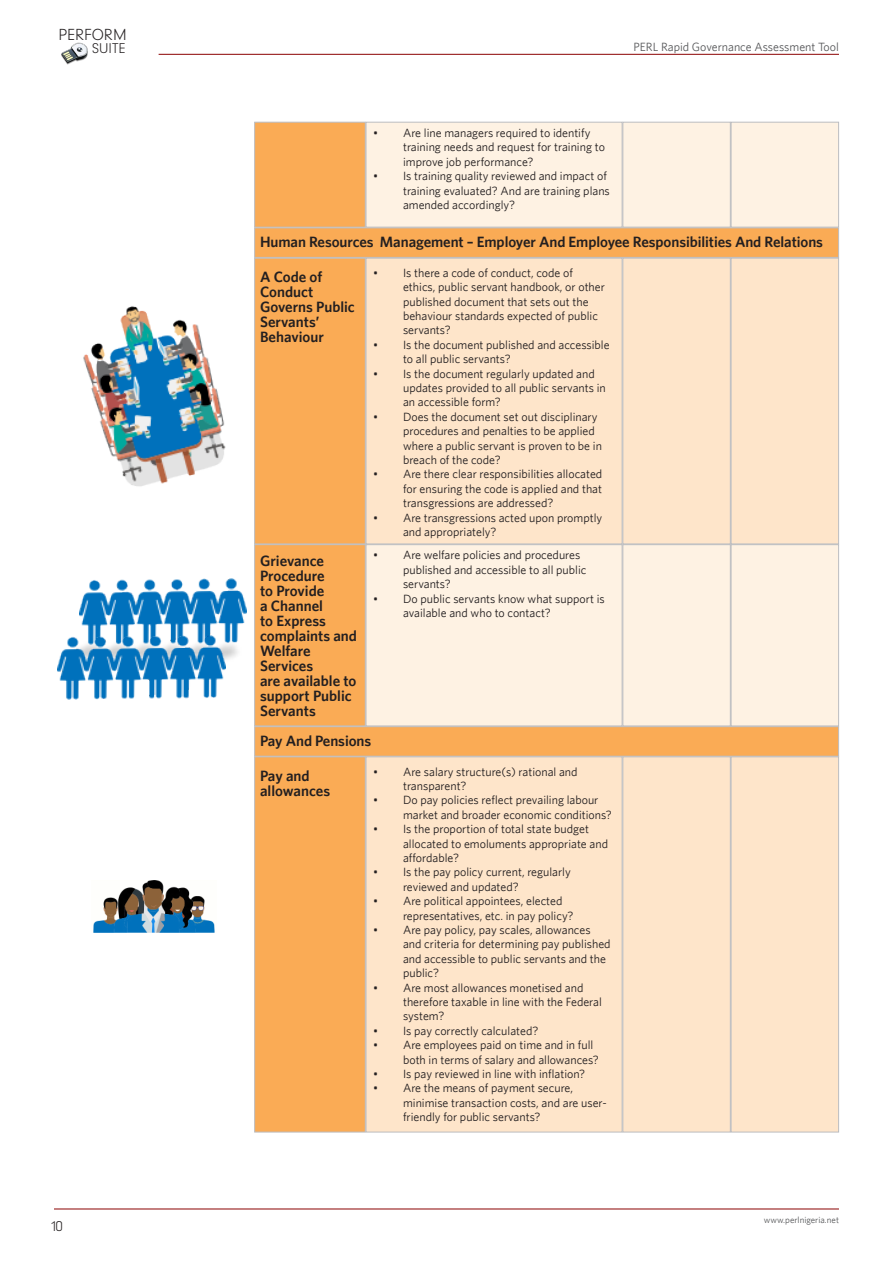
<style>
.page{position:relative;width:893px;height:1263px;background:#fff}
.page>*{position:absolute;margin:0;border:0;box-sizing:border-box;transform-origin:0 0}
.t1{font:16.65px "Neuzeit Lgt";color:#231f20}
.t2{font:600 15px/15px "Whitney";letter-spacing:-.005em;color:#231f20}
.t3{font:15px "Neuzeit Lgt";color:#231f20}
.t4{font:14.7px "Neuzeit Lgt";color:#231f20}
.t5{font:12px/14.4px "Whitney";color:#231f20}
.t6{font:12px "Whitney";color:#57585a}
.t7{font:9px "Whitney";color:#57585a}
</style>
<div class="page">
<img style="left:61px;top:42px;width:27px;height:22px">
<hr style="left:159px;top:54px;width:680px;height:1px;background:#8b0202">
<hr style="left:54px;top:1208px;width:785px;height:1px;background:#8b0202">
<div style="left:254px;top:122px;width:112px;height:105px;background:#faab55;border:1px solid #bcbdc0"></div>
<div style="left:254px;top:544px;width:112px;height:182px;background:#faab55;border:1px solid #bcbdc0"></div>
<div style="left:366px;top:122px;width:256px;height:105px;background:#fef2e3;border:1px solid #bcbdc0"></div>
<div style="left:366px;top:544px;width:256px;height:182px;background:#fef2e3;border:1px solid #bcbdc0"></div>
<div style="left:622px;top:122px;width:109px;height:105px;background:#fef2e3;border:1px solid #bcbdc0"></div>
<div style="left:622px;top:544px;width:109px;height:182px;background:#fef2e3;border:1px solid #bcbdc0"></div>
<div style="left:731px;top:122px;width:108px;height:105px;background:#fef2e3;border:1px solid #bcbdc0"></div>
<div style="left:731px;top:544px;width:108px;height:182px;background:#fef2e3;border:1px solid #bcbdc0"></div>
<div style="left:254px;top:227px;width:585px;height:31px;background:#faab55;border:1px solid #bcbdc0"></div>
<div style="left:254px;top:726px;width:585px;height:30px;background:#faab55;border:1px solid #bcbdc0"></div>
<div style="left:254px;top:258px;width:112px;height:286px;background:#faab55;border:1px solid #bcbdc0"></div>
<div style="left:254px;top:756px;width:112px;height:376px;background:#faab55;border:1px solid #bcbdc0"></div>
<div style="left:366px;top:258px;width:256px;height:286px;background:#fee5ca;border:1px solid #bcbdc0"></div>
<div style="left:366px;top:756px;width:256px;height:376px;background:#fee5ca;border:1px solid #bcbdc0"></div>
<div style="left:622px;top:258px;width:109px;height:286px;background:#fee5ca;border:1px solid #bcbdc0"></div>
<div style="left:622px;top:756px;width:109px;height:376px;background:#fee5ca;border:1px solid #bcbdc0"></div>
<div style="left:731px;top:258px;width:108px;height:286px;background:#fee5ca;border:1px solid #bcbdc0"></div>
<div style="left:731px;top:756px;width:108px;height:376px;background:#fee5ca;border:1px solid #bcbdc0"></div>
<img style="left:57px;top:644px;width:181px;height:24px">
<img style="left:79px;top:578px;width:168px;height:66px">
<img style="left:58px;top:635px;width:167px;height:65px">
<img style="left:93px;top:880px;width:122px;height:52px">
<img style="left:83px;top:306px;width:143px;height:181px">
<h1 class="t1" style="left:58px;top:24px;width:70px">PERFORM</h1>
<p class="t4" style="left:92px;top:38px;width:35px">SUITE</p>
<p class="t6" style="left:633px;top:40px;width:207px">PERL Rapid Governance Assessment Tool</p>
<p class="t5" style="left:373px;top:125px;width:7px">•</p>
<p class="t5" style="left:373px;top:168px;width:7px">•</p>
<p class="t5" style="left:403px;top:125px;width:203px">Are line managers required to identify training needs and request for training to improve job performance?</p>
<p class="t5" style="left:403px;top:168px;width:208px">Is training quality reviewed and impact of training evaluated? And are training plans amended accordingly?</p>
<p class="t2" style="left:260px;top:234px;width:564px">Human Resources Management – Employer And Employee Responsibilities And Relations</p>
<p class="t3" style="left:51px;top:1216px;width:14px">10</p>
<p class="t2" style="left:260px;top:269px;width:96px">A Code of<br>Conduct<br>Governs Public<br>Servants’<br>Behaviour</p>
<p class="t5" style="left:373px;top:265px;width:7px">•</p>
<p class="t5" style="left:373px;top:337px;width:7px">•</p>
<p class="t5" style="left:373px;top:366px;width:7px">•</p>
<p class="t5" style="left:373px;top:409px;width:7px">•</p>
<p class="t2" style="left:260px;top:553px;width:98px">Grievance<br>Procedure<br>to Provide<br>a Channel<br>to Express complaints and</p>
<p class="t2" style="left:260px;top:643px;width:52px">Welfare</p>
<p class="t2" style="left:260px;top:658px;width:55px">Services</p>
<p class="t2" style="left:260px;top:673px;width:98px">are available to</p>
<p class="t2" style="left:260px;top:688px;width:93px">support Public</p>
<p class="t2" style="left:260px;top:703px;width:57px">Servants</p>
<p class="t5" style="left:373px;top:467px;width:7px">•</p>
<p class="t5" style="left:373px;top:510px;width:7px">•</p>
<p class="t5" style="left:373px;top:548px;width:7px">•</p>
<p class="t5" style="left:373px;top:591px;width:7px">•</p>
<p class="t2" style="left:260px;top:733px;width:113px">Pay And Pensions</p>
<p class="t2" style="left:260px;top:767px;width:72px">Pay and allowances</p>
<p class="t5" style="left:373px;top:764px;width:7px">•</p>
<p class="t5" style="left:373px;top:793px;width:7px">•</p>
<p class="t5" style="left:373px;top:821px;width:7px">•</p>
<p class="t5" style="left:373px;top:865px;width:7px">•</p>
<p class="t5" style="left:373px;top:893px;width:7px">•</p>
<p class="t5" style="left:373px;top:922px;width:7px">•</p>
<p class="t5" style="left:373px;top:980px;width:7px">•</p>
<p class="t5" style="left:373px;top:1023px;width:7px">•</p>
<p class="t5" style="left:373px;top:1037px;width:7px">•</p>
<p class="t5" style="left:373px;top:1066px;width:7px">•</p>
<p class="t5" style="left:373px;top:1081px;width:7px">•</p>
<p class="t5" style="left:403px;top:265px;width:203px">Is there a code of conduct, code of ethics, public servant handbook, or other published document that sets out the behaviour standards expected of public servants?</p>
<p class="t5" style="left:403px;top:337px;width:208px">Is the document published and accessible to all public servants?</p>
<p class="t5" style="left:403px;top:366px;width:204px">Is the document regularly updated and updates provided to all public servants in an accessible form?</p>
<p class="t5" style="left:403px;top:409px;width:200px">Does the document set out disciplinary procedures and penalties to be applied where a public servant is proven to be in breach of the code?</p>
<p class="t5" style="left:403px;top:467px;width:201px;text-align:justify">Are there clear responsibilities allocated for ensuring the code is applied and that transgressions are addressed?</p>
<p class="t5" style="left:403px;top:510px;width:201px">Are transgressions acted upon promptly and appropriately?</p>
<p class="t5" style="left:403px;top:548px;width:185px">Are welfare policies and procedures published and accessible to all public servants?</p>
<p class="t5" style="left:403px;top:591px;width:203px">Do public servants know what support is available and who to contact?</p>
<p class="t5" style="left:403px;top:764px;width:176px">Are salary structure(s) rational and transparent?</p>
<p class="t5" style="left:403px;top:793px;width:210px">Do pay policies reflect prevailing labour market and broader economic conditions?</p>
<p class="t5" style="left:403px;top:821px;width:207px">Is the proportion of total state budget allocated to emoluments appropriate and affordable?</p>
<p class="t5" style="left:403px;top:865px;width:169px">Is the pay policy current, regularly reviewed and updated?</p>
<p class="t5" style="left:403px;top:893px;width:172px">Are political appointees, elected representatives, etc. in pay policy?</p>
<p class="t5" style="left:403px;top:922px;width:209px">Are pay policy, pay scales, allowances and criteria for determining pay published and accessible to public servants and the public?</p>
<p class="t5" style="left:403px;top:980px;width:200px">Are most allowances monetised and therefore taxable in line with the Federal system?</p>
<p class="t5" style="left:403px;top:1023px;width:137px">Is pay correctly calculated?</p>
<p class="t5" style="left:403px;top:1037px;width:197px">Are employees paid on time and in full both in terms of salary and allowances?</p>
<p class="t5" style="left:403px;top:1066px;width:184px">Is pay reviewed in line with inflation?</p>
<p class="t5" style="left:403px;top:1081px;width:205px">Are the means of payment secure, minimise transaction costs, and are user&shy;friendly for public servants?</p>
<p class="t7" style="left:764px;top:1214px;width:77px">www.perlnigeria.net</p>
</div>
